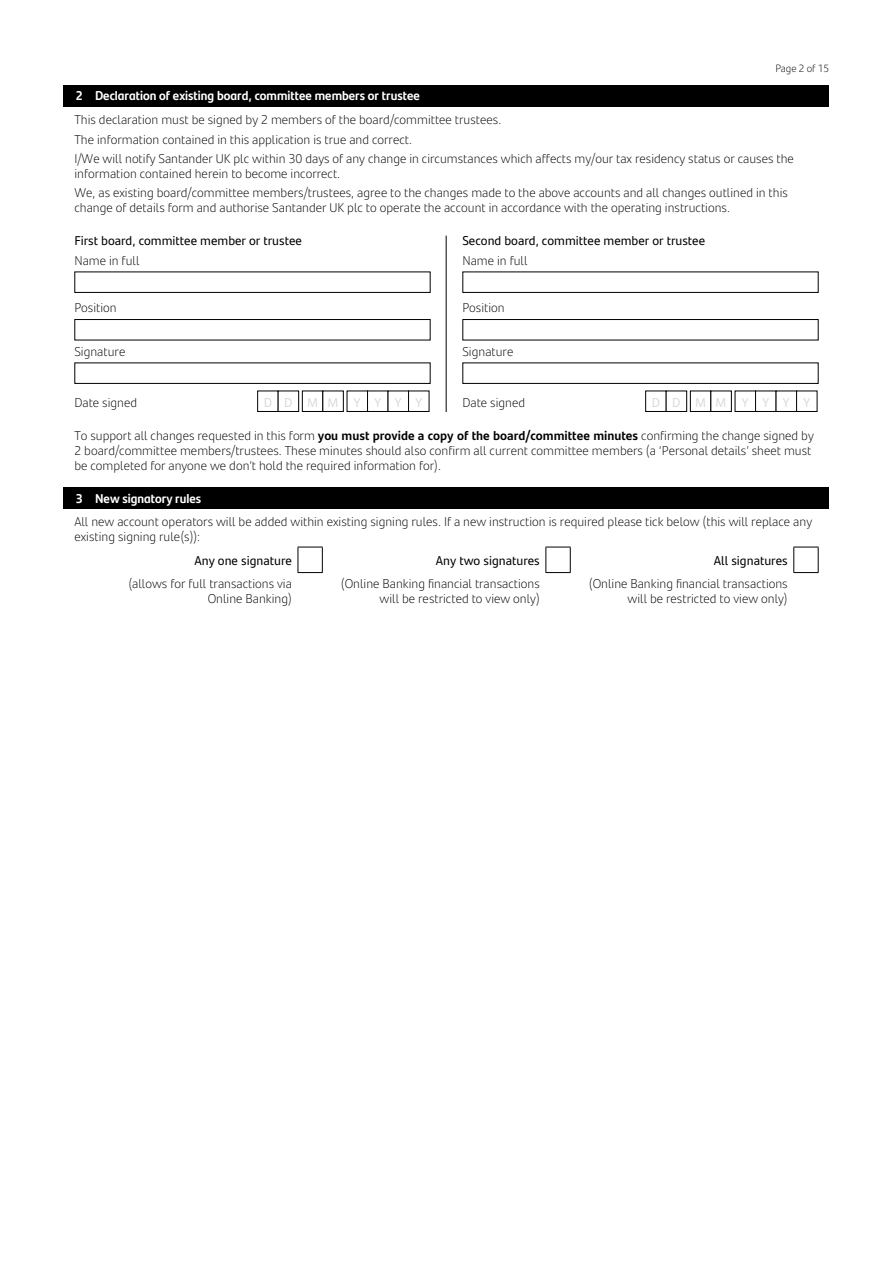
<style>
.page{position:relative;width:893px;height:1263px;background:#fff}
.page>*{position:absolute;margin:0;border:0;box-sizing:border-box;transform-origin:0 0}
.t1{font:300 12.75px/15px "Santander Text";color:#000}
.t2{font:12.75px "Santander Text";color:#000}
.t3{font:700 12.75px "Santander Headline";color:#fff}
.t4{font:12.75px "Santander Text";color:#d9dada}
.t5{font:300 10.5px "Santander Text";letter-spacing:-.01em;color:#000}
.s1{font-weight:700}
</style>
<div class="page">
<div style="left:64px;top:85px;width:765px;height:21px;background:#000"></div>
<div style="left:74px;top:272px;width:357px;height:21px;border:1px solid #000"></div>
<div style="left:74px;top:319px;width:357px;height:21px;border:1px solid #000"></div>
<div style="left:74px;top:362px;width:357px;height:22px;border:1px solid #000"></div>
<div style="left:257px;top:391px;width:22px;height:21px;border:1px solid #000"></div>
<div style="left:278px;top:391px;width:21px;height:21px;border:1px solid #000"></div>
<div style="left:302px;top:391px;width:21px;height:21px;border:1px solid #000"></div>
<div style="left:322px;top:391px;width:22px;height:21px;border:1px solid #000"></div>
<div style="left:347px;top:391px;width:21px;height:21px;border:1px solid #000"></div>
<div style="left:367px;top:391px;width:21px;height:21px;border:1px solid #000"></div>
<div style="left:388px;top:391px;width:21px;height:21px;border:1px solid #000"></div>
<div style="left:408px;top:391px;width:21px;height:21px;border:1px solid #000"></div>
<div style="left:462px;top:272px;width:357px;height:21px;border:1px solid #000"></div>
<div style="left:462px;top:319px;width:357px;height:21px;border:1px solid #000"></div>
<div style="left:462px;top:362px;width:357px;height:22px;border:1px solid #000"></div>
<div style="left:645px;top:391px;width:21px;height:21px;border:1px solid #000"></div>
<div style="left:666px;top:391px;width:21px;height:21px;border:1px solid #000"></div>
<div style="left:690px;top:391px;width:21px;height:21px;border:1px solid #000"></div>
<div style="left:710px;top:391px;width:22px;height:21px;border:1px solid #000"></div>
<div style="left:735px;top:391px;width:21px;height:21px;border:1px solid #000"></div>
<div style="left:755px;top:391px;width:21px;height:21px;border:1px solid #000"></div>
<div style="left:776px;top:391px;width:21px;height:21px;border:1px solid #000"></div>
<div style="left:796px;top:391px;width:21px;height:21px;border:1px solid #000"></div>
<hr style="left:446px;top:236px;width:1px;height:176px;background:#000">
<div style="left:64px;top:487px;width:765px;height:21px;background:#000"></div>
<svg style="left:298px;top:547px;width:25px;height:26px"></svg>
<svg style="left:545px;top:547px;width:26px;height:26px"></svg>
<svg style="left:793px;top:547px;width:26px;height:26px"></svg>
<p class="t5" style="left:775px;top:60px;width:55px">Page 2 of 15</p>
<h2 class="t3" style="left:76px;top:86px;width:346px">2 Declaration of existing board, committee members or trustee</h2>
<p class="t1" style="left:74px;top:112px;width:428px">This declaration must be signed by 2 members of the board/committee trustees.</p>
<p class="t1" style="left:74px;top:131px;width:339px">The information contained in this application is true and correct.</p>
<p class="t1" style="left:74px;top:150px;width:721px">I/We will notify Santander UK plc within 30 days of any change in circumstances which affects my/our tax residency status or causes the information contained herein to become incorrect.</p>
<p class="t1" style="left:74px;top:185px;width:715px">We, as existing board/committee members/trustees, agree to the changes made to the above accounts and all changes outlined in this change of details form and authorise Santander UK plc to operate the account in accordance with the operating instructions.</p>
<h3 class="t2" style="left:74px;top:231px;width:229px">First board, committee member or trustee</h3>
<p class="t1" style="left:74px;top:252px;width:67px">Name in full</p>
<p class="t1" style="left:74px;top:300px;width:44px">Position</p>
<p class="t1" style="left:74px;top:343px;width:52px">Signature</p>
<p class="t1" style="left:74px;top:395px;width:64px">Date signed</p>
<p class="t4" style="left:264px;top:393px;width:160px">D D M M Y Y Y Y</p>
<h3 class="t2" style="left:462px;top:231px;width:244px">Second board, committee member or trustee</h3>
<p class="t1" style="left:462px;top:252px;width:67px">Name in full</p>
<p class="t1" style="left:462px;top:300px;width:44px">Position</p>
<p class="t1" style="left:462px;top:343px;width:52px">Signature</p>
<p class="t1" style="left:462px;top:395px;width:64px">Date signed</p>
<p class="t4" style="left:652px;top:393px;width:160px">D D M M Y Y Y Y</p>
<p class="t1" style="left:74px;top:427px;width:741px">To support all changes requested in this form <span class="s1">you must provide a copy of the board/committee minutes</span> confirming the change signed by<br>2 board/committee members/trustees. These minutes should also confirm all current committee members (a ‘Personal details’ sheet must be completed for anyone we don’t hold the required information for).</p>
<h2 class="t3" style="left:76px;top:488px;width:127px">3 New signatory rules</h2>
<p class="t1" style="left:74px;top:514px;width:739px">All new account operators will be added within existing signing rules. If a new instruction is required please tick below (this will replace any existing signing rule(s)):</p>
<p class="t2" style="left:194px;top:550px;width:99px">Any one signature</p>
<p class="t2" style="left:436px;top:550px;width:105px">Any two signatures</p>
<p class="t2" style="left:714px;top:550px;width:75px">All signatures</p>
<p class="t1" style="left:128px;top:575px;width:165px;text-align:right">(allows for full transactions via<br>Online Banking)</p>
<p class="t1" style="left:341px;top:575px;width:200px;text-align:right">(Online Banking financial transactions will be restricted to view only)</p>
<p class="t1" style="left:589px;top:575px;width:200px;text-align:right">(Online Banking financial transactions will be restricted to view only)</p>
</div>
